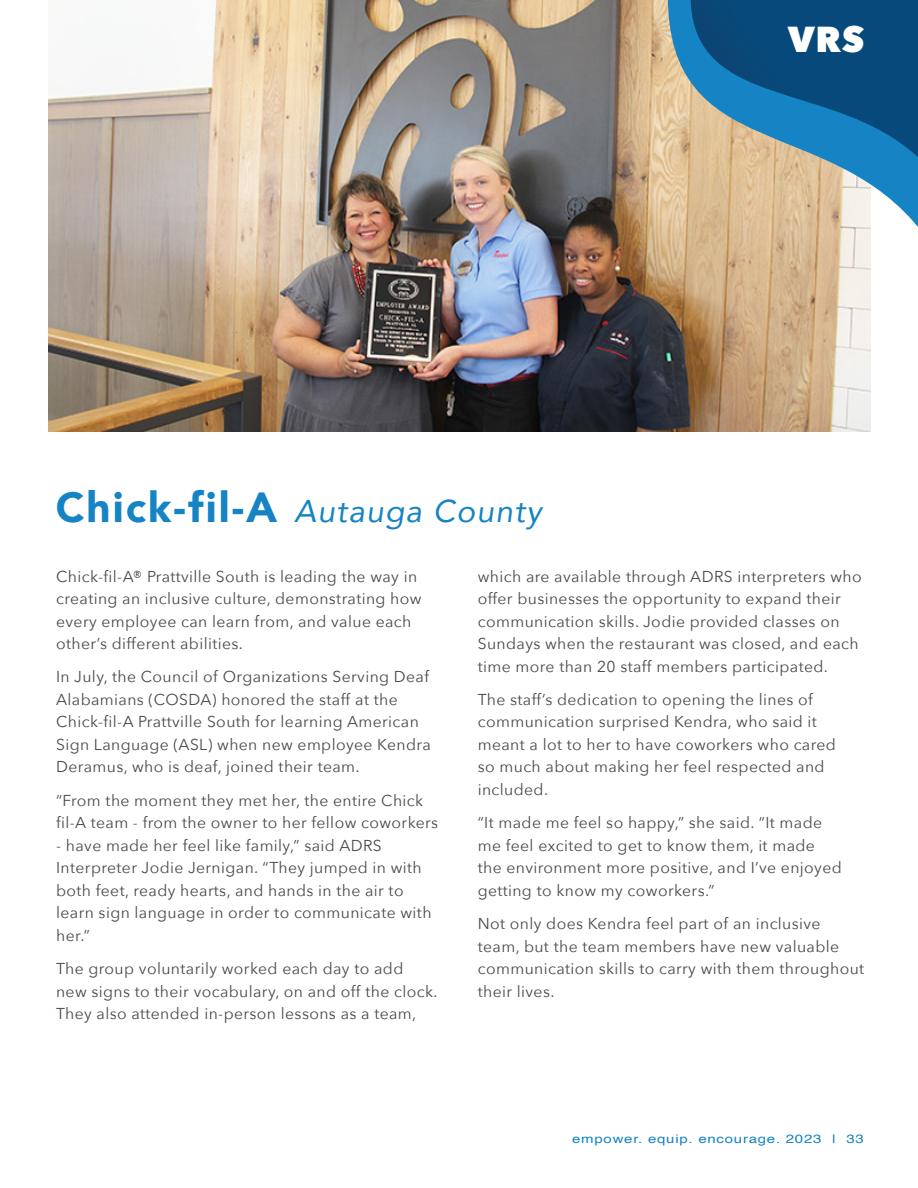
<style>
.page{position:relative;width:918px;height:1188px;background:#fff}
.page>*{position:absolute;margin:0;border:0;box-sizing:border-box;transform-origin:0 0}
.t1{font:800 36px "Avenir Next";color:#fff}
.t2{font:italic 31.5px "Avenir";letter-spacing:.04em;color:#1583c4}
.t3{font:15.75px/22.5px "Avenir Next";letter-spacing:.025em;color:#484948}
.t4{font:12px "Helvetica";letter-spacing:.05em;color:#1583c4;scale:1.25 1}
.s1{font-weight:900;font-style:normal;font-size:42px;color:#fff}
</style>
<div class="page">
<img style="left:49px;top:0;width:821px;height:432px">
<svg style="left:668px;top:0;width:250px;height:233px;background:#bbbbab"></svg>
<svg style="left:691px;top:0;width:227px;height:157px;background:#21648f"></svg>
<p class="t2" style="left:56px;top:492px;width:487px"><span class="s1">Chick-fil-A</span> Autauga County</p>
<p class="t1" style="left:788px;top:17px;width:78px">VRS</p>
<p class="t3" style="left:56px;top:564px;width:367px">Chick-fil-A® Prattville South is leading the way in creating an inclusive culture, demonstrating how every employee can learn from, and value each other’s different abilities.</p>
<p class="t3" style="left:56px;top:665px;width:376px">In July, the Council of Organizations Serving Deaf Alabamians (COSDA) honored the staff at the Chick-fil-A Prattville South for learning American Sign Language (ASL) when new employee Kendra Deramus, who is deaf, joined their team.</p>
<p class="t3" style="left:56px;top:788px;width:384px">“From the moment they met her, the entire Chick fil-A team - from the owner to her fellow coworkers</p>
<p class="t3" style="left:56px;top:833px;width:377px">- have made her feel like family,” said ADRS Interpreter Jodie Jernigan. “They jumped in with both feet, ready hearts, and hands in the air to learn sign language in order to communicate with her.”</p>
<p class="t3" style="left:56px;top:957px;width:383px">The group voluntarily worked each day to add new signs to their vocabulary, on and off the clock.<br>They also attended in-person lessons as a team,</p>
<p class="t3" style="left:478px;top:564px;width:385px">which are available through ADRS interpreters who offer businesses the opportunity to expand their communication skills. Jodie provided classes on Sundays when the restaurant was closed, and each time more than 20 staff members participated.</p>
<p class="t3" style="left:478px;top:688px;width:360px">The staff’s dedication to opening the lines of communication surprised Kendra, who said it meant a lot to her to have coworkers who cared so much about making her feel respected and included.</p>
<p class="t3" style="left:478px;top:811px;width:365px">“It made me feel so happy,” she said. “It made me feel excited to get to know them, it made the environment more positive, and I’ve enjoyed getting to know my coworkers.”</p>
<p class="t3" style="left:478px;top:912px;width:388px">Not only does Kendra feel part of an inclusive team, but the team members have new valuable communication skills to carry with them throughout their lives.</p>
<p class="t4" style="left:572px;top:1130px;width:235px">empower. equip. encourage. 2023 | 33</p>
</div>
